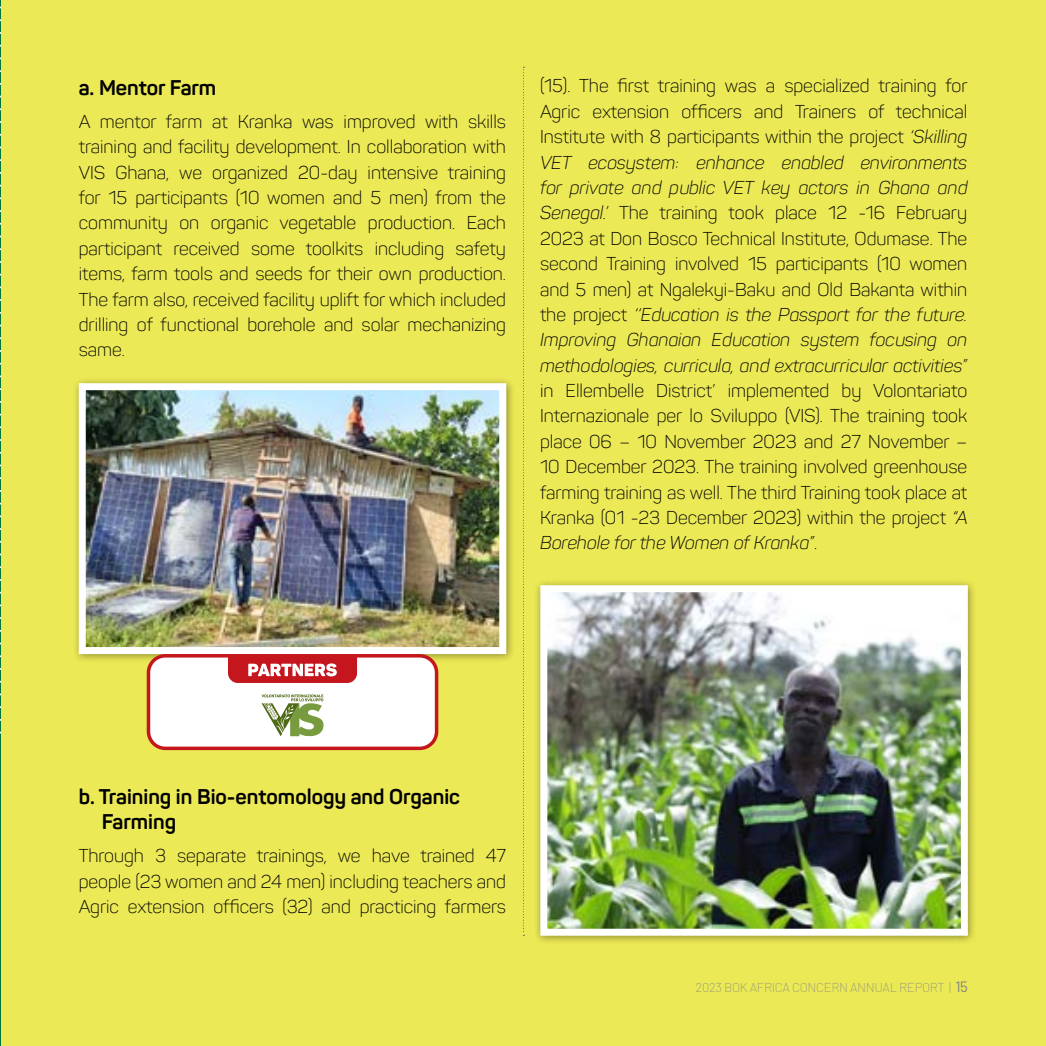
<style>
.page{position:relative;width:1046px;height:1046px;background:#fff}
.page>*{position:absolute;margin:0;border:0;box-sizing:border-box;transform-origin:0 0}
.t1{font:700 21px/25.4px "Panton";color:#000}
.t2{font:300 18.38px/25.4px "Panton";color:#000;text-align:justify}
.t3{font:100 13.12px "Barlow";letter-spacing:-.025em;color:#808285}
.s1{font-style:italic}
.s2{font-weight:400;font-size:14.88px}
</style>
<div class="page">
<hr style="left:0;top:0;width:1px;height:1046px;background:#007534">
<div style="left:1px;top:0;width:1045px;height:1046px;background:#ece956"></div>
<div style="left:72px;top:376px;width:442px;height:287px;background:#000;opacity:.4"></div>
<img style="left:87px;top:391px;width:411px;height:255px">
<div style="left:79px;top:383px;width:427px;height:271px;border:7px solid #fff"></div>
<div style="left:533px;top:578px;width:443px;height:366px;background:#000;opacity:.4"></div>
<img style="left:548px;top:593px;width:412px;height:335px">
<div style="left:540px;top:585px;width:428px;height:351px;border:7px solid #fff"></div>
<div style="left:148px;top:656px;width:289px;height:92px;background:#fff;border-radius:17px"></div>
<div style="left:147px;top:654px;width:291px;height:96px;border:4px solid #c4161c;border-radius:17px"></div>
<svg style="left:262px;top:694px;width:62px;height:42px"></svg>
<svg style="left:228px;top:656px;width:129px;height:27px"></svg>
<svg style="left:523px;top:67px;width:1px;height:869px"></svg>
<p class="t1" style="left:79px;top:75px;width:139px">a. Mentor Farm</p>
<p class="t2" style="left:79px;top:109px;width:429px">A mentor farm at Kranka was improved with skills training and facility development. In collaboration with VIS Ghana, we organized 20-day intensive training for 15 participants (10 women and 5 men) from the community on organic vegetable production. Each participant received some toolkits including safety items, farm tools and seeds for their own production.<br>The farm also, received facility uplift for which included drilling of functional borehole and solar mechanizing same.</p>
<p class="t2" style="left:540px;top:73px;width:429px">(15). The first training was a specialized training for Agric extension officers and Trainers of technical Institute with 8 participants within the project <span class="s1">‘Skilling VET ecosystem: enhance enabled environments for private and public VET key actors in Ghana and Senegal.’</span> The training took place 12 -16 February 2023 at Don Bosco Technical Institute, Odumase. The second Training involved 15 participants (10 women and 5 men) at Ngalekyi-Baku and Old Bakanta within the project <span class="s1">‘‘Education is the Passport for the future.<br>Improving Ghanaian Education system focusing on methodologies, curricula, and extracurricular activities”</span></p>
<p class="t2" style="left:540px;top:378px;width:429px">in Ellembelle District’ implemented by Volontariato Internazionale per lo Sviluppo (VIS). The training took place 06 – 10 November 2023 and 27 November – 10 December 2023. The training involved greenhouse farming training as well. The third Training took place at Kranka (01 -23 December 2023) within the project <span class="s1">“A Borehole for the Women of Kranka”</span>.</p>
<p class="t1" style="left:102px;top:783px;width:360px;text-indent:-23px">b. Training in Bio-entomology and Organic<br>Farming</p>
<p class="t2" style="left:79px;top:843px;width:429px">Through 3 separate trainings, we have trained 47 people (23 women and 24 men) including teachers and Agric extension officers (32) and practicing farmers</p>
<p class="t3" style="left:695px;top:978px;width:274px">2023 BOK AFRICA CONCERN ANNUAL REPORT | <span class="s2">15</span></p>
</div>
